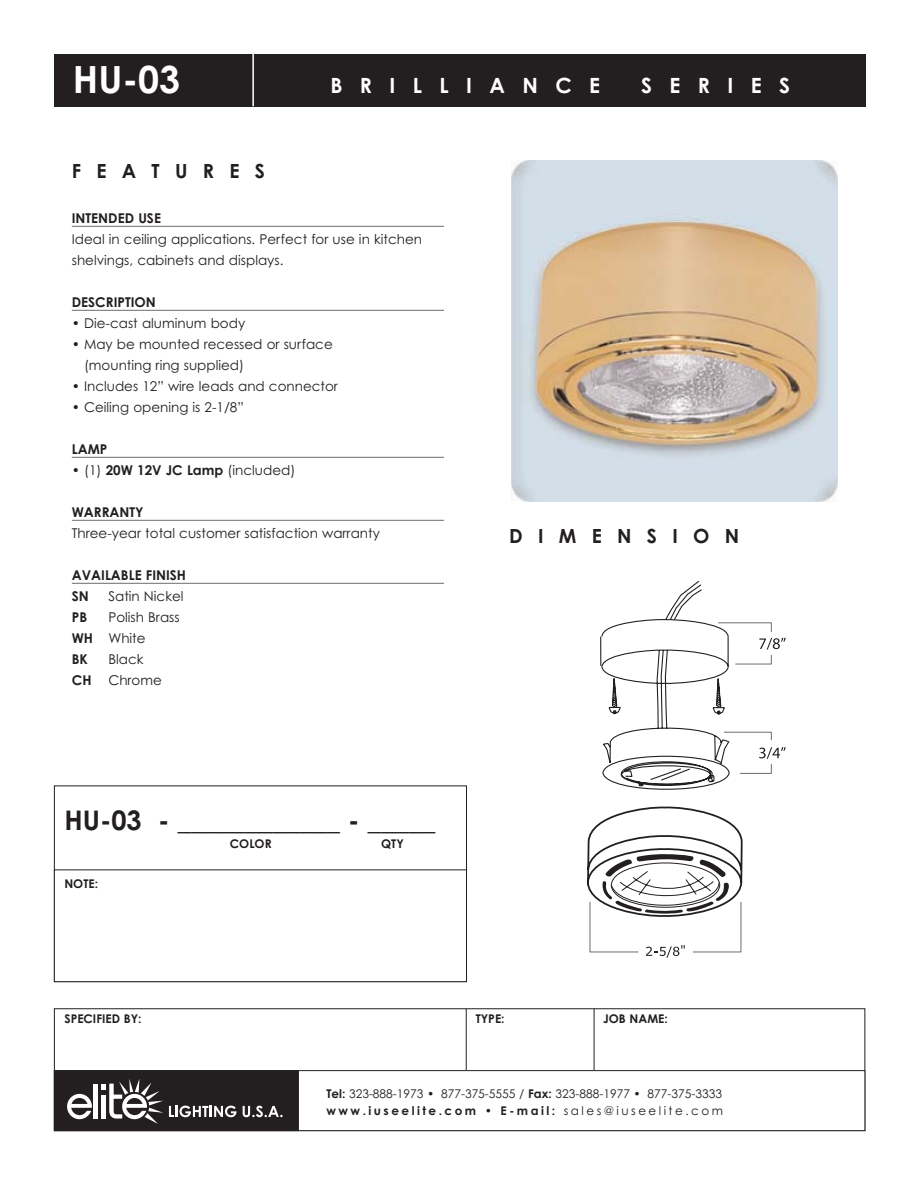
<style>
.page{position:relative;width:918px;height:1188px;background:#fff}
.page>*{position:absolute;margin:0;border:0;box-sizing:border-box;transform-origin:0 0}
.t1{font:700 37.5px "Century Gothic";color:#fff}
.t2{font:700 27px "Century Gothic";color:#231f20}
.t3{font:700 21px "Century Gothic";letter-spacing:.83em;color:#fff}
.t4{font:700 19.5px "Century Gothic";letter-spacing:.785em;color:#231f20}
.t5{font:13.5px/21px "Century Gothic";color:#231f20}
.t6{font:700 13.5px/21px "Century Gothic";color:#231f20}
.t7{font:12px/16.5px "Century Gothic";color:#231f20}
.t8{font:700 12px "Century Gothic";color:#231f20}
.s1{font-weight:700}
</style>
<div class="page">
<div style="left:54px;top:1070px;width:811px;height:61px;border:1px solid #231f20"></div>
<hr style="left:594px;top:1009px;width:1px;height:61px;background:#231f20">
<hr style="left:466px;top:1009px;width:1px;height:61px;background:#231f20">
<hr style="left:72px;top:226px;width:372px;height:1px;background:#6c6e70">
<hr style="left:72px;top:310px;width:372px;height:1px;background:#6c6e70">
<hr style="left:72px;top:457px;width:372px;height:1px;background:#6c6e70">
<hr style="left:72px;top:520px;width:372px;height:1px;background:#6c6e70">
<hr style="left:72px;top:583px;width:372px;height:1px;background:#6c6e70">
<div style="left:54px;top:54px;width:811px;height:52px;background:#231f20"></div>
<div style="left:55px;top:1071px;width:243px;height:59px;background:#231f20"></div>
<hr style="left:94px;top:1084px;width:4px;height:35px;background:#fff">
<svg style="left:67px;top:1094px;width:25px;height:25px"></svg>
<svg style="left:101px;top:1079px;width:182px;height:45px"></svg>
<div style="left:54px;top:1070px;width:245px;height:61px;border:1px solid #231f20"></div>
<hr style="left:252px;top:54px;width:2px;height:52px;background:#fff">
<img style="left:511px;top:160px;width:326px;height:341px">
<svg style="left:600px;top:580px;width:186px;height:210px"></svg>
<svg style="left:587px;top:807px;width:156px;height:151px"></svg>
<div style="left:54px;top:869px;width:413px;height:113px;border:1px solid #231f20"></div>
<h1 class="t1" style="left:73px;top:65px;width:109px">HU-03</h1>
<h3 class="t3" style="left:330px;top:77px;width:271px">BRILLIANCE</h3>
<h3 class="t3" style="left:641px;top:77px;width:150px">SERIES</h3>
<h3 class="t4" style="left:72px;top:164px;width:195px">FEATURES</h3>
<p class="t6" style="left:72px;top:209px;width:91px">INTENDED USE</p>
<p class="t5" style="left:72px;top:230px;width:352px">Ideal in ceiling applications. Perfect for use in kitchen shelvings, cabinets and displays.</p>
<p class="t6" style="left:72px;top:293px;width:85px">DESCRIPTION</p>
<p class="t5" style="left:72px;top:314px;width:175px">• Die-cast aluminum body</p>
<p class="t5" style="left:84px;top:335px;width:250px;text-indent:-12px">• May be mounted recessed or surface (mounting ring supplied)</p>
<p class="t5" style="left:72px;top:377px;width:268px">• Includes 12” wire leads and connector</p>
<p class="t5" style="left:72px;top:398px;width:174px">• Ceiling opening is 2-1/8”</p>
<p class="t6" style="left:72px;top:440px;width:37px">LAMP</p>
<p class="t5" style="left:72px;top:461px;width:225px">• (1) <span class="s1">20W 12V JC Lamp</span> (included)</p>
<p class="t6" style="left:72px;top:503px;width:73px">WARRANTY</p>
<p class="t5" style="left:72px;top:524px;width:310px">Three-year total customer satisfaction warranty</p>
<p class="t6" style="left:72px;top:566px;width:116px">AVAILABLE FINISH<br>SN</p>
<p class="t5" style="left:108px;top:587px;width:77px">Satin Nickel</p>
<p class="t5" style="left:72px;top:608px;width:109px;text-indent:37px">Polish Brass<br><span class="s1">WH</span> White<br><span class="s1">BK</span></p>
<p class="t6" style="left:72px;top:608px;width:17px">PB</p>
<p class="t5" style="left:72px;top:650px;width:92px;text-indent:37px">Black<br><span class="s1">CH</span> Chrome</p>
<h2 class="t2" style="left:64px;top:810px;width:372px">HU-03 - ____________ - _____</h2>
<p class="t8" style="left:64px;top:879px;width:35px">NOTE:</p>
<p class="t8" style="left:230px;top:840px;width:43px">COLOR</p>
<p class="t8" style="left:381px;top:840px;width:24px">QTY</p>
<h3 class="t4" style="left:509px;top:528px;width:231px">DIMENSION</h3>
<p class="t8" style="left:64px;top:1014px;width:79px">SPECIFIED BY:</p>
<p class="t8" style="left:476px;top:1014px;width:30px">TYPE:</p>
<p class="t8" style="left:603px;top:1014px;width:66px">JOB NAME:</p>
<p class="t7" style="left:326px;top:1087px;width:398px"><span class="s1">Tel:</span> 323-888-1973 • 877-375-5555 / <span class="s1">Fax:</span> 323-888-1977 • 877-375-3333 <span class="s1">www.iuseelite.com</span> • <span class="s1">E-mail:</span> sales@iuseelite.com</p>
</div>
